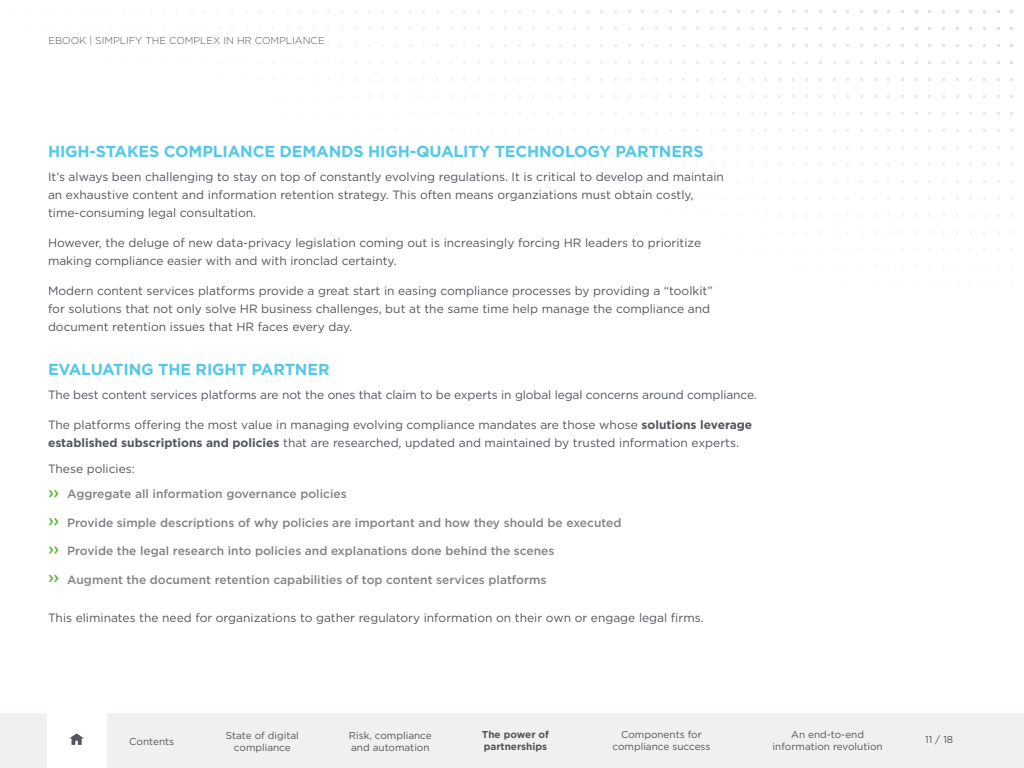
<style>
.page{position:relative;width:1024px;height:768px;background:#fff}
.page>*{position:absolute;margin:0;border:0;box-sizing:border-box;transform-origin:0 0}
.t1{font:700 16px "Gotham";letter-spacing:-.01em;color:#54c8e8}
.t2{font:12px/18px "Gotham";color:#52555b}
.t3{font:500 12px "Gotham";color:#808285}
.t4{font:10px/12px "Gotham HTF";color:#52555b;text-align:center}
.t5{font:10px/12px "Gotham";color:#52555b;text-align:center}
.t6{font:300 10px "Gotham HTF";color:#52555b}
.t7{font:700 10px/12px "Gotham";color:#52555b}
.s1{font-weight:700}
</style>
<div class="page">
<div style="left:0;top:713px;width:1024px;height:55px;background:#f1efef"></div>
<div style="left:47px;top:713px;width:59px;height:55px;background:#fff"></div>
<svg style="left:69px;top:733px;width:15px;height:12px"></svg>
<svg style="left:49px;top:490px;width:10px;height:8px"></svg>
<svg style="left:49px;top:518px;width:10px;height:8px"></svg>
<svg style="left:49px;top:546px;width:10px;height:8px"></svg>
<svg style="left:49px;top:574px;width:10px;height:8px"></svg>
<p class="t6" style="left:48px;top:35px;width:278px">EBOOK | SIMPLIFY THE COMPLEX IN HR COMPLIANCE</p>
<h1 class="t1" style="left:48px;top:141px;width:657px">HIGH-STAKES COMPLIANCE DEMANDS HIGH-QUALITY TECHNOLOGY PARTNERS</h1>
<p class="t2" style="left:48px;top:167px;width:677px">It’s always been challenging to stay on top of constantly evolving regulations. It is critical to develop and maintain an exhaustive content and information retention strategy. This often means organziations must obtain costly, time-consuming legal consultation.</p>
<p class="t2" style="left:48px;top:233px;width:655px">However, the deluge of new data-privacy legislation coming out is increasingly forcing HR leaders to prioritize making compliance easier with and with ironclad certainty.</p>
<p class="t2" style="left:48px;top:281px;width:666px">Modern content services platforms provide a great start in easing compliance processes by providing a “toolkit” for solutions that not only solve HR business challenges, but at the same time help manage the compliance and document retention issues that HR faces every day.</p>
<h1 class="t1" style="left:48px;top:359px;width:283px">EVALUATING THE RIGHT PARTNER</h1>
<p class="t2" style="left:48px;top:385px;width:710px">The best content services platforms are not the ones that claim to be experts in global legal concerns around compliance.</p>
<p class="t2" style="left:48px;top:415px;width:706px">The platforms offering the most value in managing evolving compliance mandates are those whose <span class="s1">solutions leverage established subscriptions and policies</span> that are researched, updated and maintained by trusted information experts.</p>
<p class="t2" style="left:48px;top:459px;width:88px">These policies:</p>
<p class="t3" style="left:67px;top:486px;width:281px">Aggregate all information governance policies</p>
<p class="t3" style="left:67px;top:515px;width:556px">Provide simple descriptions of why policies are important and how they should be executed</p>
<p class="t3" style="left:67px;top:543px;width:489px">Provide the legal research into policies and explanations done behind the scenes</p>
<p class="t3" style="left:67px;top:571px;width:481px">Augment the document retention capabilities of top content services platforms</p>
<p class="t2" style="left:48px;top:609px;width:657px">This eliminates the need for organizations to gather regulatory information on their own or engage legal firms.</p>
<p class="t5" style="left:129px;top:735px;width:46px">Contents</p>
<p class="t5" style="left:226px;top:729px;width:75px">State of digital compliance</p>
<p class="t5" style="left:349px;top:729px;width:84px;text-align:left">Risk, compliance and automation</p>
<p class="t7" style="left:482px;top:729px;width:69px">The power of partnerships</p>
<p class="t4" style="left:613px;top:728px;width:99px">Components for compliance success</p>
<p class="t4" style="left:773px;top:728px;width:112px">An end-to-end information revolution</p>
<p class="t4" style="left:925px;top:733px;width:30px">11 / 18</p>
</div>
